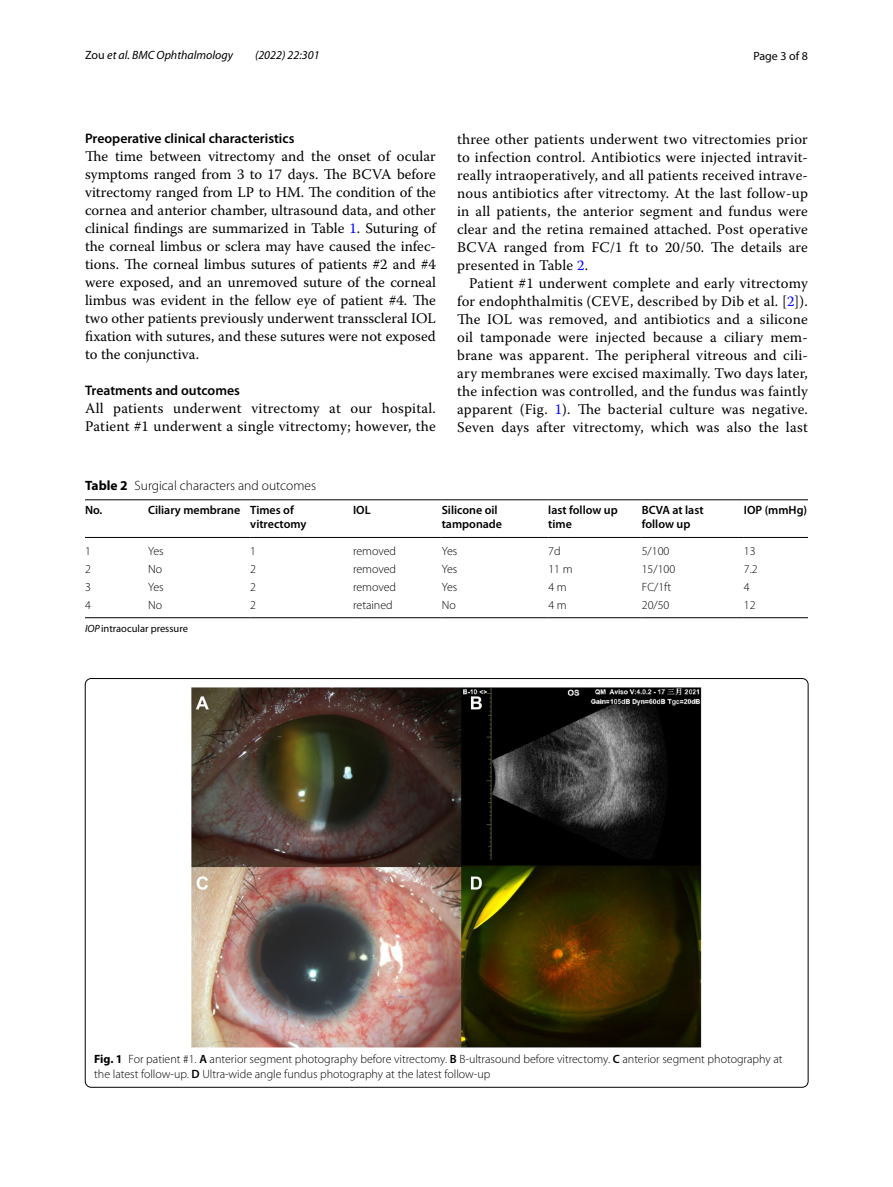
<style>
.page{position:relative;width:893px;height:1187px;background:#fff}
.page>*{position:absolute;margin:0;border:0;box-sizing:border-box;transform-origin:0 0}
.t1{font:14.7px/18px "Warnock Pro";letter-spacing:.015em;color:#000;text-align:justify}
.t2{font:600 13.8px "Myriad Pro";color:#000}
.t3{font:300 13.5px "Myriad Pro";color:#000}
.t4{font:300 12px/15px "Myriad Pro";color:#000}
.t5{font:600 12px/13.5px "Myriad Pro";color:#000}
.t6{font:italic 12px "Myriad Pro";color:#000}
.t7{font:12px "Myriad Pro";color:#000}
.t8{font:10.5px "Myriad Pro";color:#000}
.s1{font-style:normal}
.s2{color:#00f}
.s3{font-weight:700}
.s4{font-style:italic}
.s5{font-weight:600}
</style>
<div class="page">
<hr style="left:85px;top:499px;width:63px;height:1px;background:#000">
<hr style="left:85px;top:537px;width:63px;height:1px;background:#000">
<hr style="left:148px;top:499px;width:102px;height:1px;background:#000">
<hr style="left:148px;top:537px;width:102px;height:1px;background:#000">
<hr style="left:250px;top:499px;width:103px;height:1px;background:#000">
<hr style="left:250px;top:537px;width:103px;height:1px;background:#000">
<hr style="left:353px;top:499px;width:89px;height:1px;background:#000">
<hr style="left:353px;top:537px;width:89px;height:1px;background:#000">
<hr style="left:442px;top:499px;width:106px;height:1px;background:#000">
<hr style="left:442px;top:537px;width:106px;height:1px;background:#000">
<hr style="left:548px;top:499px;width:94px;height:1px;background:#000">
<hr style="left:548px;top:537px;width:94px;height:1px;background:#000">
<hr style="left:642px;top:499px;width:102px;height:1px;background:#000">
<hr style="left:642px;top:537px;width:102px;height:1px;background:#000">
<hr style="left:744px;top:499px;width:64px;height:1px;background:#000">
<hr style="left:744px;top:537px;width:64px;height:1px;background:#000">
<hr style="left:85px;top:617px;width:63px;height:1px;background:#000">
<hr style="left:148px;top:617px;width:102px;height:1px;background:#000">
<hr style="left:250px;top:617px;width:103px;height:1px;background:#000">
<hr style="left:353px;top:617px;width:89px;height:1px;background:#000">
<hr style="left:442px;top:617px;width:106px;height:1px;background:#000">
<hr style="left:548px;top:617px;width:94px;height:1px;background:#000">
<hr style="left:642px;top:617px;width:102px;height:1px;background:#000">
<hr style="left:744px;top:617px;width:64px;height:1px;background:#000">
<img style="left:191px;top:687px;width:511px;height:360px">
<p class="t6" style="left:85px;top:48px;width:150px"><span class="s1">Zou</span> et al. BMC Ophthalmology</p>
<p class="t6" style="left:255px;top:48px;width:66px">(2022) 22:301</p>
<p class="t7" style="left:753px;top:48px;width:56px">Page 3 of 8</p>
<p class="t2" style="left:85px;top:130px;width:211px">Preoperative clinical characteristics</p>
<p class="t1" style="left:85px;top:147px;width:352px">The time between vitrectomy and the onset of ocular symptoms ranged from 3 to 17 days. The BCVA before vitrectomy ranged from LP to HM. The condition of the cornea and anterior chamber, ultrasound data, and other clinical findings are summarized in Table <span class="s2">1</span>. Suturing of the corneal limbus or sclera may have caused the infec&shy;tions. The corneal limbus sutures of patients #2 and #4 were exposed, and an unremoved suture of the corneal limbus was evident in the fellow eye of patient #4. The two other patients previously underwent transscleral IOL fixation with sutures, and these sutures were not exposed to the conjunctiva.</p>
<p class="t2" style="left:85px;top:382px;width:156px">Treatments and outcomes</p>
<p class="t1" style="left:85px;top:399px;width:352px">All patients underwent vitrectomy at our hospital.<br>Patient #1 underwent a single vitrectomy; however, the</p>
<p class="t3" style="left:85px;top:478px;width:233px"><span class="s3">Table 2</span> Surgical characters and outcomes</p>
<p class="t1" style="left:457px;top:130px;width:352px">three other patients underwent two vitrectomies prior to infection control. Antibiotics were injected intravit&shy;really intraoperatively, and all patients received intrave&shy;nous antibiotics after vitrectomy. At the last follow-up in all patients, the anterior segment and fundus were clear and the retina remained attached. Post operative BCVA ranged from FC/1 ft to 20/50. The details are presented in Table <span class="s2">2</span>.</p>
<p class="t1" style="left:457px;top:274px;width:352px;text-indent:12px">Patient #1 underwent complete and early vitrectomy for endophthalmitis (CEVE, described by Dib et al. [<span class="s2">2</span>]).<br>The IOL was removed, and antibiotics and a silicone oil tamponade were injected because a ciliary mem&shy;brane was apparent. The peripheral vitreous and cili&shy;ary membranes were excised maximally. Two days later, the infection was controlled, and the fundus was faintly apparent (Fig. <span class="s2">1</span>). The bacterial culture was negative.<br>Seven days after vitrectomy, which was also the last</p>
<p class="t5" style="left:85px;top:503px;width:19px">No.</p>
<p class="t5" style="left:250px;top:503px;width:58px;text-indent:-102px">Ciliary membrane Times of vitrectomy</p>
<p class="t5" style="left:353px;top:503px;width:19px">IOL</p>
<p class="t5" style="left:442px;top:503px;width:62px">Silicone oil tamponade</p>
<p class="t5" style="left:548px;top:503px;width:71px">last follow up time</p>
<p class="t5" style="left:642px;top:503px;width:63px">BCVA at last follow up</p>
<p class="t5" style="left:744px;top:503px;width:65px">IOP (mmHg)</p>
<p class="t4" style="left:85px;top:543px;width:7px">1</p>
<p class="t4" style="left:148px;top:543px;width:17px">Yes</p>
<p class="t4" style="left:250px;top:543px;width:7px">1</p>
<p class="t4" style="left:353px;top:543px;width:45px">removed</p>
<p class="t4" style="left:442px;top:543px;width:17px">Yes</p>
<p class="t4" style="left:548px;top:543px;width:14px">7d</p>
<p class="t4" style="left:642px;top:543px;width:29px">5/100</p>
<p class="t4" style="left:744px;top:543px;width:13px">13</p>
<p class="t4" style="left:85px;top:561px;width:7px">2</p>
<p class="t4" style="left:148px;top:561px;width:16px">No</p>
<p class="t4" style="left:250px;top:561px;width:7px">2</p>
<p class="t4" style="left:353px;top:561px;width:45px">removed</p>
<p class="t4" style="left:442px;top:561px;width:17px">Yes</p>
<p class="t4" style="left:548px;top:561px;width:26px">11m</p>
<p class="t4" style="left:642px;top:561px;width:35px">15/100</p>
<p class="t4" style="left:744px;top:561px;width:15px">7.2</p>
<p class="t4" style="left:85px;top:579px;width:7px">3</p>
<p class="t4" style="left:148px;top:579px;width:17px">Yes</p>
<p class="t4" style="left:250px;top:579px;width:7px">2</p>
<p class="t4" style="left:353px;top:579px;width:45px">removed</p>
<p class="t4" style="left:442px;top:579px;width:17px">Yes</p>
<p class="t4" style="left:548px;top:579px;width:20px">4m</p>
<p class="t4" style="left:642px;top:579px;width:31px">FC/1ft</p>
<p class="t4" style="left:744px;top:579px;width:7px">4</p>
<p class="t4" style="left:85px;top:598px;width:7px">4</p>
<p class="t4" style="left:148px;top:598px;width:16px">No</p>
<p class="t4" style="left:250px;top:598px;width:7px">2</p>
<p class="t4" style="left:353px;top:598px;width:41px">retained</p>
<p class="t4" style="left:442px;top:598px;width:16px">No</p>
<p class="t4" style="left:548px;top:598px;width:20px">4m</p>
<p class="t4" style="left:642px;top:598px;width:29px">20/50</p>
<p class="t4" style="left:744px;top:598px;width:13px">12</p>
<p class="t8" style="left:85px;top:621px;width:104px"><span class="s4">IOP</span>intraocular pressure</p>
<p class="t4" style="left:94px;top:1051px;width:690px"><span class="s3">Fig. 1</span> For patient #1. <span class="s5">A</span> anterior segment photography before vitrectomy. <span class="s5">B</span> B-ultrasound before vitrectomy. <span class="s5">C</span> anterior segment photography at the latest follow-up. <span class="s5">D</span> Ultra-wide angle fundus photography at the latest follow-up</p>
</div>
